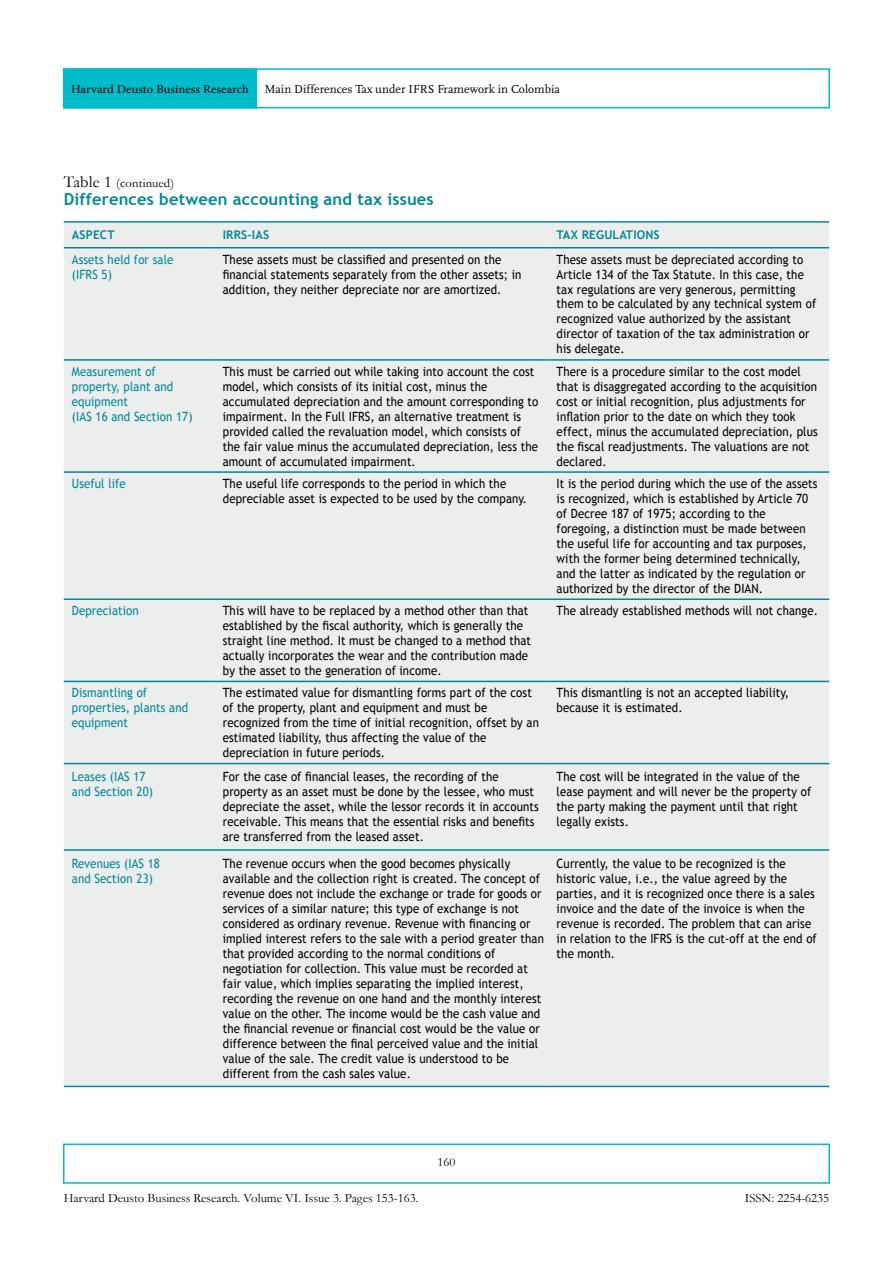
<style>
.page{position:relative;width:893px;height:1263px;background:#fff}
.page>*{position:absolute;margin:0;border:0;box-sizing:border-box;transform-origin:0 0}
.t1{font:700 16.5px "Trebuchet MS";letter-spacing:.01em;color:#008798}
.t2{font:12.75px/15px "Trebuchet MS";letter-spacing:.01em;color:#000;scale:.9 1}
.t3{font:12.75px/15px "Trebuchet MS";letter-spacing:.01em;color:#008798;scale:.9 1}
.t4{font:12.75px "Garamond";color:#000}
.t5{font:12px "Scala";color:#000}
.t6{font:12px "Minion Pro";color:#000;scale:1.05 1}
.t7{font:700 12px "Trebuchet MS";letter-spacing:.01em;color:#008798}
.s1{font-size:16.5px}
</style>
<div class="page">
<div style="left:63px;top:1143px;width:767px;height:41px;border:2px solid #00bcca"></div>
<div style="left:63px;top:68px;width:767px;height:40px;border:2px solid #00bcca"></div>
<div style="left:63px;top:68px;width:194px;height:40px;background:#00bcca;border:2px solid #00bcca"></div>
<div style="left:64px;top:223px;width:765px;height:863px;background:#eceded"></div>
<hr style="left:64px;top:221px;width:151px;height:2px;background:#008798">
<hr style="left:215px;top:221px;width:334px;height:2px;background:#008798">
<hr style="left:549px;top:221px;width:280px;height:2px;background:#008798">
<hr style="left:64px;top:359px;width:151px;height:2px;background:#008798">
<hr style="left:215px;top:359px;width:334px;height:2px;background:#008798">
<hr style="left:549px;top:359px;width:280px;height:2px;background:#008798">
<hr style="left:64px;top:471px;width:151px;height:2px;background:#008798">
<hr style="left:215px;top:471px;width:334px;height:2px;background:#008798">
<hr style="left:549px;top:471px;width:280px;height:2px;background:#008798">
<hr style="left:64px;top:598px;width:151px;height:2px;background:#008798">
<hr style="left:215px;top:598px;width:334px;height:2px;background:#008798">
<hr style="left:549px;top:598px;width:280px;height:2px;background:#008798">
<hr style="left:64px;top:681px;width:151px;height:1px;background:#008798">
<hr style="left:215px;top:681px;width:334px;height:1px;background:#008798">
<hr style="left:549px;top:681px;width:280px;height:1px;background:#008798">
<hr style="left:64px;top:763px;width:151px;height:1px;background:#008798">
<hr style="left:215px;top:763px;width:334px;height:1px;background:#008798">
<hr style="left:549px;top:763px;width:280px;height:1px;background:#008798">
<hr style="left:64px;top:849px;width:151px;height:2px;background:#008798">
<hr style="left:215px;top:849px;width:334px;height:2px;background:#008798">
<hr style="left:549px;top:849px;width:280px;height:2px;background:#008798">
<hr style="left:64px;top:1086px;width:151px;height:1px;background:#008798">
<hr style="left:215px;top:1086px;width:334px;height:1px;background:#008798">
<hr style="left:549px;top:1086px;width:280px;height:1px;background:#008798">
<hr style="left:64px;top:247px;width:151px;height:1px;background:#008798">
<hr style="left:215px;top:247px;width:334px;height:1px;background:#008798">
<hr style="left:549px;top:247px;width:280px;height:1px;background:#008798">
<p class="t6" style="left:71px;top:81px;width:171px">Harvard Deusto Business Research</p>
<p class="t5" style="left:265px;top:82px;width:297px">Main Differences Tax under IFRS Framework in Colombia</p>
<p class="t4" style="left:64px;top:176px;width:112px"><span class="s1">Table 1</span> (continued)</p>
<p class="t1" style="left:64px;top:189px;width:371px">Differences between accounting and tax issues</p>
<p class="t7" style="left:72px;top:227px;width:44px">ASPECT</p>
<p class="t7" style="left:223px;top:227px;width:48px">IRRS-IAS</p>
<p class="t7" style="left:557px;top:227px;width:105px">TAX REGULATIONS</p>
<p class="t3" style="left:72px;top:252px;width:114px">Assets held for sale (IFRS 5)</p>
<p class="t2" style="left:223px;top:252px;width:333px">These assets must be classified and presented on the financial statements separately from the other assets; in addition, they neither depreciate nor are amortized.</p>
<p class="t2" style="left:557px;top:252px;width:290px">These assets must be depreciated according to Article 134 of the Tax Statute. In this case, the tax regulations are very generous, permitting them to be calculated by any technical system of recognized value authorized by the assistant director of taxation of the tax administration or his delegate.</p>
<p class="t3" style="left:72px;top:364px;width:136px">Measurement of property, plant and equipment<br>(IAS 16 and Section 17)</p>
<p class="t2" style="left:223px;top:364px;width:352px">This must be carried out while taking into account the cost model, which consists of its initial cost, minus the accumulated depreciation and the amount corresponding to impairment. In the Full IFRS, an alternative treatment is provided called the revaluation model, which consists of the fair value minus the accumulated depreciation, less the amount of accumulated impairment.</p>
<p class="t2" style="left:557px;top:364px;width:292px">There is a procedure similar to the cost model that is disaggregated according to the acquisition cost or initial recognition, plus adjustments for inflation prior to the date on which they took effect, minus the accumulated depreciation, plus the fiscal readjustments. The valuations are not declared.</p>
<p class="t3" style="left:72px;top:476px;width:61px">Useful life</p>
<p class="t2" style="left:223px;top:476px;width:340px">The useful life corresponds to the period in which the depreciable asset is expected to be used by the company.</p>
<p class="t2" style="left:557px;top:476px;width:291px">It is the period during which the use of the assets is recognized, which is established by Article 70 of Decree 187 of 1975; according to the foregoing, a distinction must be made between the useful life for accounting and tax purposes, with the former being determined technically, and the latter as indicated by the regulation or authorized by the director of the DIAN.</p>
<p class="t3" style="left:72px;top:603px;width:76px">Depreciation</p>
<p class="t2" style="left:223px;top:603px;width:344px">This will have to be replaced by a method other than that established by the fiscal authority, which is generally the straight line method. It must be changed to a method that actually incorporates the wear and the contribution made by the asset to the generation of income.</p>
<p class="t2" style="left:557px;top:603px;width:292px">The already established methods will not change.</p>
<p class="t3" style="left:72px;top:685px;width:131px">Dismantling of properties, plants and equipment</p>
<p class="t2" style="left:223px;top:685px;width:353px">The estimated value for dismantling forms part of the cost of the property, plant and equipment and must be recognized from the time of initial recognition, offset by an estimated liability, thus affecting the value of the depreciation in future periods.</p>
<p class="t2" style="left:557px;top:685px;width:260px">This dismantling is not an accepted liability, because it is estimated.</p>
<p class="t3" style="left:72px;top:769px;width:92px">Leases (IAS 17 and Section 20)</p>
<p class="t2" style="left:223px;top:769px;width:353px">For the case of financial leases, the recording of the property as an asset must be done by the lessee, who must depreciate the asset, while the lessor records it in accounts receivable. This means that the essential risks and benefits are transferred from the leased asset.</p>
<p class="t2" style="left:557px;top:769px;width:284px">The cost will be integrated in the value of the lease payment and will never be the property of the party making the payment until that right legally exists.</p>
<p class="t3" style="left:72px;top:856px;width:99px">Revenues (IAS 18 and Section 23)</p>
<p class="t2" style="left:223px;top:856px;width:358px">The revenue occurs when the good becomes physically available and the collection right is created. The concept of revenue does not include the exchange or trade for goods or services of a similar nature; this type of exchange is not considered as ordinary revenue. Revenue with financing or implied interest refers to the sale with a period greater than that provided according to the normal conditions of negotiation for collection. This value must be recorded at fair value, which implies separating the implied interest, recording the revenue on one hand and the monthly interest value on the other. The income would be the cash value and the financial revenue or financial cost would be the value or difference between the final perceived value and the initial value of the sale. The credit value is understood to be different from the cash sales value.</p>
<p class="t2" style="left:557px;top:856px;width:291px">Currently, the value to be recognized is the historic value, i.e., the value agreed by the parties, and it is recognized once there is a sales invoice and the date of the invoice is when the revenue is recorded. The problem that can arise in relation to the IFRS is the cut-off at the end of the month.</p>
<p class="t4" style="left:437px;top:1155px;width:19px">160</p>
<p class="t4" style="left:64px;top:1190px;width:356px">Harvard Deusto Business Research. Volume VI. Issue 3. Pages 153-163.</p>
<p class="t4" style="left:745px;top:1190px;width:86px">ISSN: 2254-6235</p>
</div>
